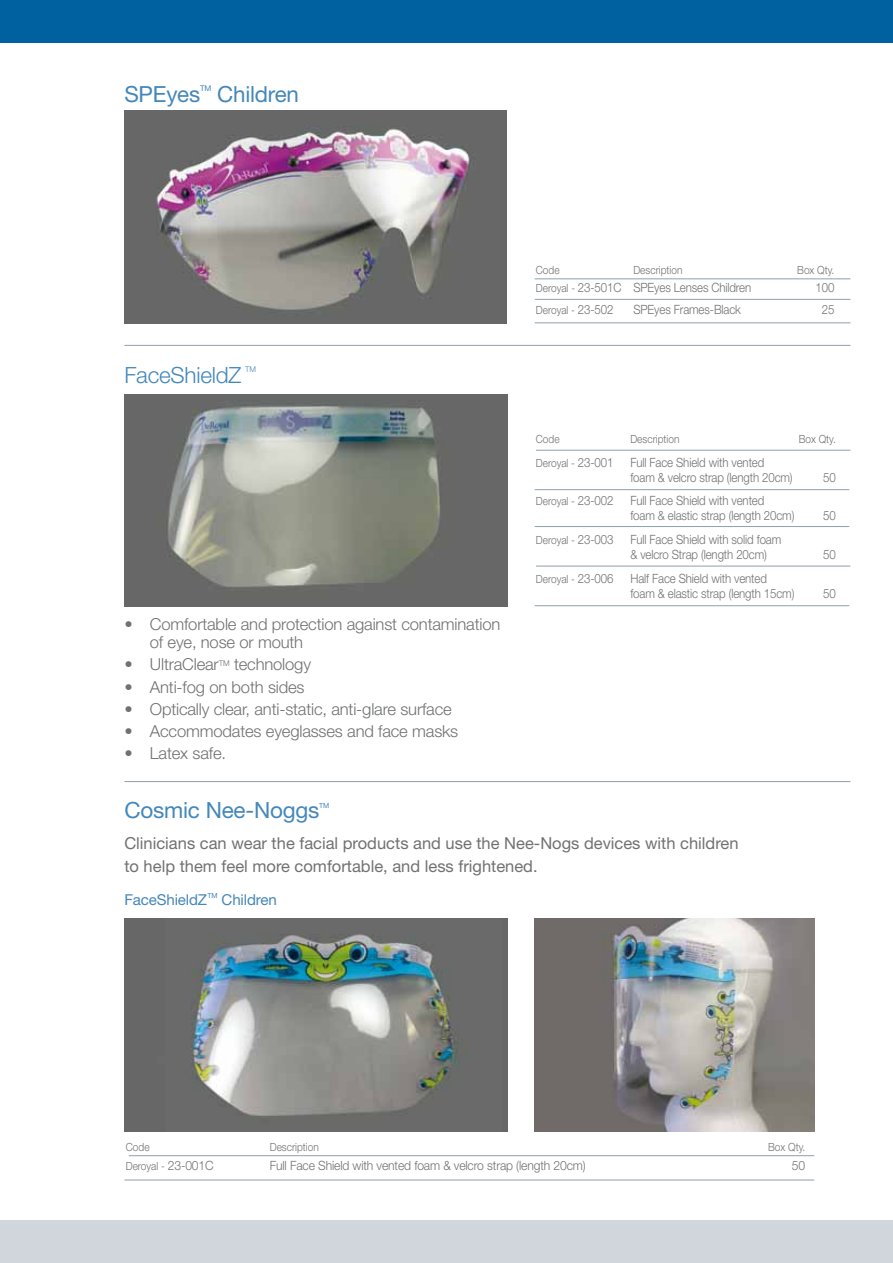
<style>
.page{position:relative;width:893px;height:1263px;background:#fff}
.page>*{position:absolute;margin:0;border:0;box-sizing:border-box;transform-origin:0 0}
.t1{font:22.35px "Helvetica Neue";letter-spacing:-.01em;color:#4487ba}
.t2{font:300 22.35px "Helvetica Neue";letter-spacing:-.01em;color:#4487ba}
.t3{font:22.2px "Helvetica Neue";letter-spacing:-.01em;color:#4487ba}
.t4{font:300 16.5px/17.9px "Helvetica Neue";letter-spacing:-.01em;color:#707172}
.t5{font:16.5px/22.5px "Helvetica Neue";color:#707172}
.t6{font:15px "Helvetica Neue";letter-spacing:-.01em;color:#4487ba}
.t7{font:300 12.75px/15px "Helvetica Neue";letter-spacing:-.01em;color:#707172;scale:.9 1}
.t8{font:300 12.75px "Helvetica Neue";letter-spacing:-.01em;color:#707172;scale:.95 1}
.t9{font:300 11.25px "Helvetica Neue";color:#707172;scale:.9 1}
.t10{font:7.8px "Helvetica Neue";color:#4487ba}
.t11{font:300 7.8px "Helvetica Neue";color:#4487ba}
.t12{font:7.05px "Helvetica Neue";color:#4487ba}
.s1{font-size:11.25px}
.s2{font-size:12.75px}
</style>
<div class="page">
<div style="left:0;top:1220px;width:893px;height:43px;background:#d0d6dc"></div>
<div style="left:0;top:0;width:893px;height:43px;background:#0061a1"></div>
<img style="left:124px;top:111px;width:382px;height:212px">
<img style="left:124px;top:918px;width:383px;height:213px">
<img style="left:535px;top:918px;width:279px;height:213px">
<hr style="left:535px;top:278px;width:315px;height:1px;background:#8ea0ac">
<hr style="left:535px;top:299px;width:315px;height:1px;background:#8ea0ac">
<hr style="left:535px;top:322px;width:315px;height:1px;background:#8ea0ac">
<hr style="left:129px;top:1155px;width:685px;height:1px;background:#8ea0ac">
<hr style="left:124px;top:1180px;width:690px;height:1px;background:#8ea0ac">
<img style="left:124px;top:394px;width:383px;height:213px">
<hr style="left:535px;top:489px;width:314px;height:1px;background:#8ea0ac">
<hr style="left:536px;top:450px;width:314px;height:1px;background:#8ea0ac">
<hr style="left:535px;top:526px;width:314px;height:1px;background:#8ea0ac">
<hr style="left:536px;top:566px;width:314px;height:1px;background:#8ea0ac">
<hr style="left:535px;top:605px;width:314px;height:1px;background:#8ea0ac">
<hr style="left:124px;top:345px;width:726px;height:1px;background:#8ea0ac">
<hr style="left:124px;top:781px;width:726px;height:1px;background:#8ea0ac">
<h2 class="t3" style="left:124px;top:81px;width:77px">SPEyes</h2>
<p class="t10" style="left:200px;top:84px;width:13px">TM</p>
<h2 class="t3" style="left:217px;top:81px;width:83px">Children</h2>
<h1 class="t2" style="left:124px;top:361px;width:118px">FaceShieldZ</h1>
<p class="t11" style="left:245px;top:365px;width:12px">TM</p>
<p class="t4" style="left:150px;top:615px;width:352px;text-indent:-26px">• Comfortable and protection against contamination of eye, nose or mouth</p>
<p class="t4" style="left:124px;top:655px;width:188px">• UltraClear<sup>TM</sup> technology</p>
<p class="t4" style="left:124px;top:677px;width:182px">• Anti-fog on both sides</p>
<p class="t4" style="left:124px;top:699px;width:329px">• Optically clear, anti-static, anti-glare surface</p>
<p class="t4" style="left:124px;top:721px;width:335px">• Accommodates eyeglasses and face masks</p>
<p class="t4" style="left:124px;top:744px;width:103px">• Latex safe.</p>
<h1 class="t1" style="left:124px;top:797px;width:196px">Cosmic Nee-Noggs</h1>
<p class="t12" style="left:319px;top:801px;width:12px">TM</p>
<p class="t9" style="left:536px;top:263px;width:28px">Code</p>
<p class="t9" style="left:633px;top:263px;width:56px">Description</p>
<p class="t9" style="left:797px;top:263px;width:43px">Box Qty.</p>
<p class="t7" style="left:536px;top:280px;width:241px"><span class="s1">Deroyal -</span> 23-501C SPEyes Lenses Children</p>
<p class="t7" style="left:815px;top:280px;width:23px">100</p>
<p class="t9" style="left:536px;top:303px;width:88px">Deroyal - <span class="s2">23-502</span></p>
<p class="t7" style="left:633px;top:302px;width:121px">SPEyes Frames-Black</p>
<p class="t7" style="left:822px;top:302px;width:16px">25</p>
<p class="t9" style="left:536px;top:433px;width:28px">Code</p>
<p class="t9" style="left:630px;top:433px;width:56px">Description</p>
<p class="t9" style="left:799px;top:433px;width:43px">Box Qty.</p>
<p class="t9" style="left:536px;top:456px;width:88px">Deroyal - <span class="s2">23-001</span></p>
<p class="t7" style="left:630px;top:455px;width:182px">Full Face Shield with vented<br>foam &amp; velcro strap (length 20cm)</p>
<p class="t7" style="left:823px;top:470px;width:16px">50</p>
<p class="t9" style="left:536px;top:495px;width:88px">Deroyal - <span class="s2">23-002</span></p>
<p class="t7" style="left:630px;top:493px;width:184px">Full Face Shield with vented<br>foam &amp; elastic strap (length 20cm)</p>
<p class="t9" style="left:536px;top:533px;width:88px">Deroyal - <span class="s2">23-003</span></p>
<p class="t7" style="left:630px;top:532px;width:169px">Full Face Shield with solid foam &amp; velcro Strap (length 20cm)</p>
<p class="t9" style="left:536px;top:572px;width:88px">Deroyal - <span class="s2">23-006</span></p>
<p class="t7" style="left:630px;top:570px;width:184px">Half Face Shield with vented foam &amp; elastic strap (length 15cm)</p>
<p class="t7" style="left:823px;top:508px;width:16px">50</p>
<p class="t7" style="left:823px;top:547px;width:16px">50</p>
<p class="t7" style="left:823px;top:585px;width:16px">50</p>
<p class="t5" style="left:124px;top:832px;width:616px">Clinicians can wear the facial products and use the Nee-Nogs devices with children to help them feel more comfortable, and less frightened.</p>
<p class="t6" style="left:124px;top:890px;width:84px">FaceShieldZ</p>
<p class="t12" style="left:208px;top:891px;width:12px">TM</p>
<p class="t6" style="left:222px;top:890px;width:57px">Children</p>
<p class="t9" style="left:126px;top:1140px;width:28px">Code</p>
<p class="t9" style="left:270px;top:1140px;width:56px">Description</p>
<p class="t9" style="left:768px;top:1140px;width:43px">Box Qty.</p>
<p class="t9" style="left:126px;top:1159px;width:99px">Deroyal - <span class="s2">23-001C</span></p>
<p class="t8" style="left:270px;top:1158px;width:334px">Full Face Shield with vented foam &amp; velcro strap (length 20cm)</p>
<p class="t8" style="left:792px;top:1158px;width:16px">50</p>
</div>
